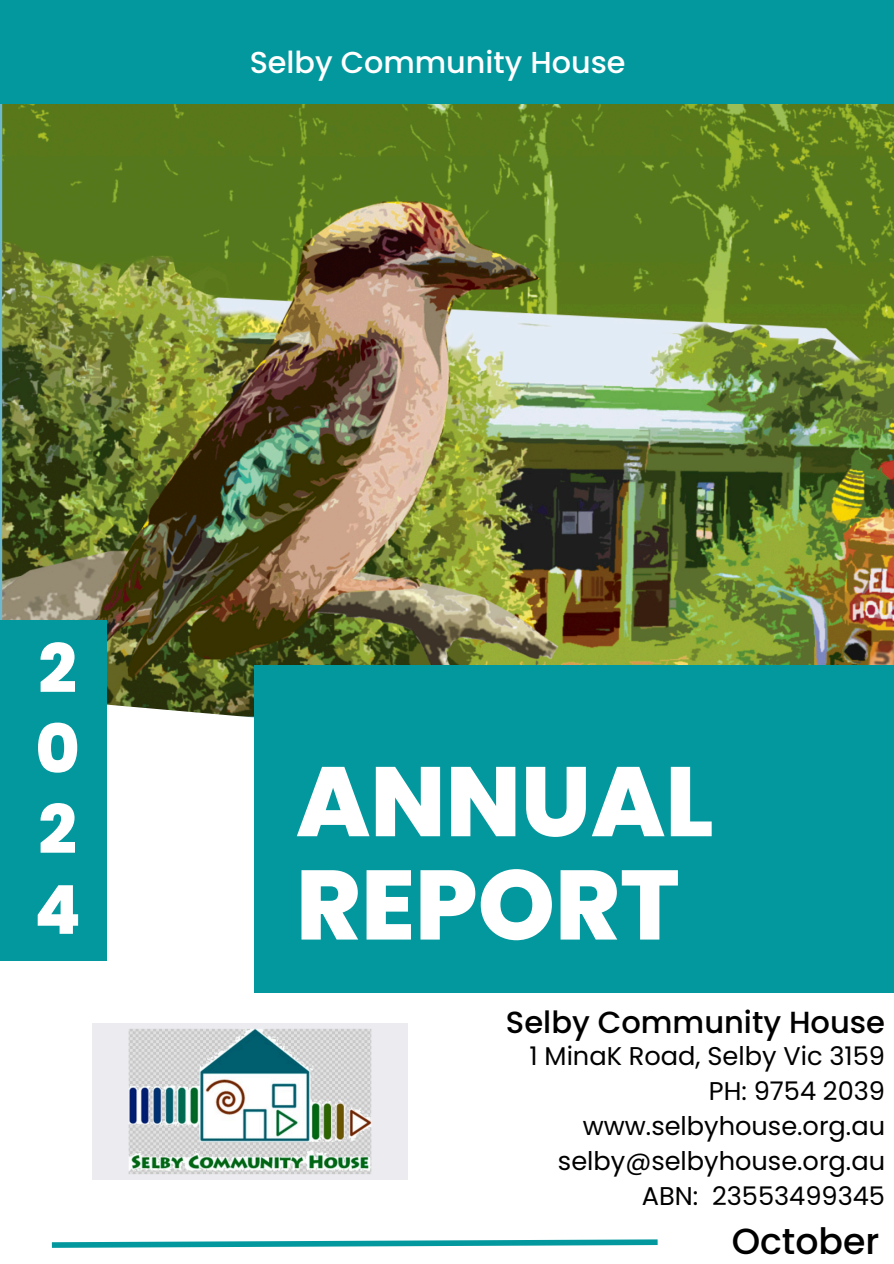
<style>
.page{position:relative;width:894px;height:1264px;background:#fff}
.page>*{position:absolute;margin:0;border:0;box-sizing:border-box;transform-origin:0 0}
.t1{font:800 98.4px/103.4px "Poppins";color:#fff}
.t2{font:800 67.5px/80.4px "Poppins";color:#fff;text-align:justify}
.t3{font:500 36.3px "Poppins";color:#000}
.t4{font:500 30.6px "Poppins";color:#000}
.t5{font:500 30.3px "Poppins";color:#fff}
.t6{font:25.65px "Poppins";color:#000}
</style>
<div class="page">
<img style="left:0;top:104px;width:893px;height:687px">
<div style="left:0;top:0;width:893px;height:104px;background:#03989e"></div>
<div style="left:254px;top:665px;width:639px;height:327px;background:#03989e"></div>
<div style="left:0;top:619px;width:106px;height:341px;background:#03989e"></div>
<svg style="left:51px;top:1239px;width:607px;height:9px"></svg>
<img style="left:92px;top:1023px;width:315px;height:156px">
<p class="t5" style="left:249px;top:41px;width:377px">Selby Community House</p>
<p class="t2" style="left:34px;top:628px;width:48px">2<br>0<br>2<br>4</p>
<p class="t1" style="left:296px;top:750px;width:419px">ANNUAL<br>REPORT</p>
<h2 class="t4" style="left:506px;top:1000px;width:380px">Selby Community House</h2>
<h1 class="t6" style="left:529px;top:1037px;width:357px">1 MinaK Road, Selby Vic 3159</h1>
<p class="t6" style="left:708px;top:1072px;width:178px">PH: 9754 2039</p>
<h4 class="t6" style="left:582px;top:1107px;width:303px">www.selbyhouse.org.au</h4>
<p class="t6" style="left:558px;top:1143px;width:328px">selby@selbyhouse.org.au</p>
<p class="t6" style="left:641px;top:1178px;width:244px">ABN: 23553499345</p>
<h3 class="t3" style="left:731px;top:1215px;width:149px">October</h3>
</div>
